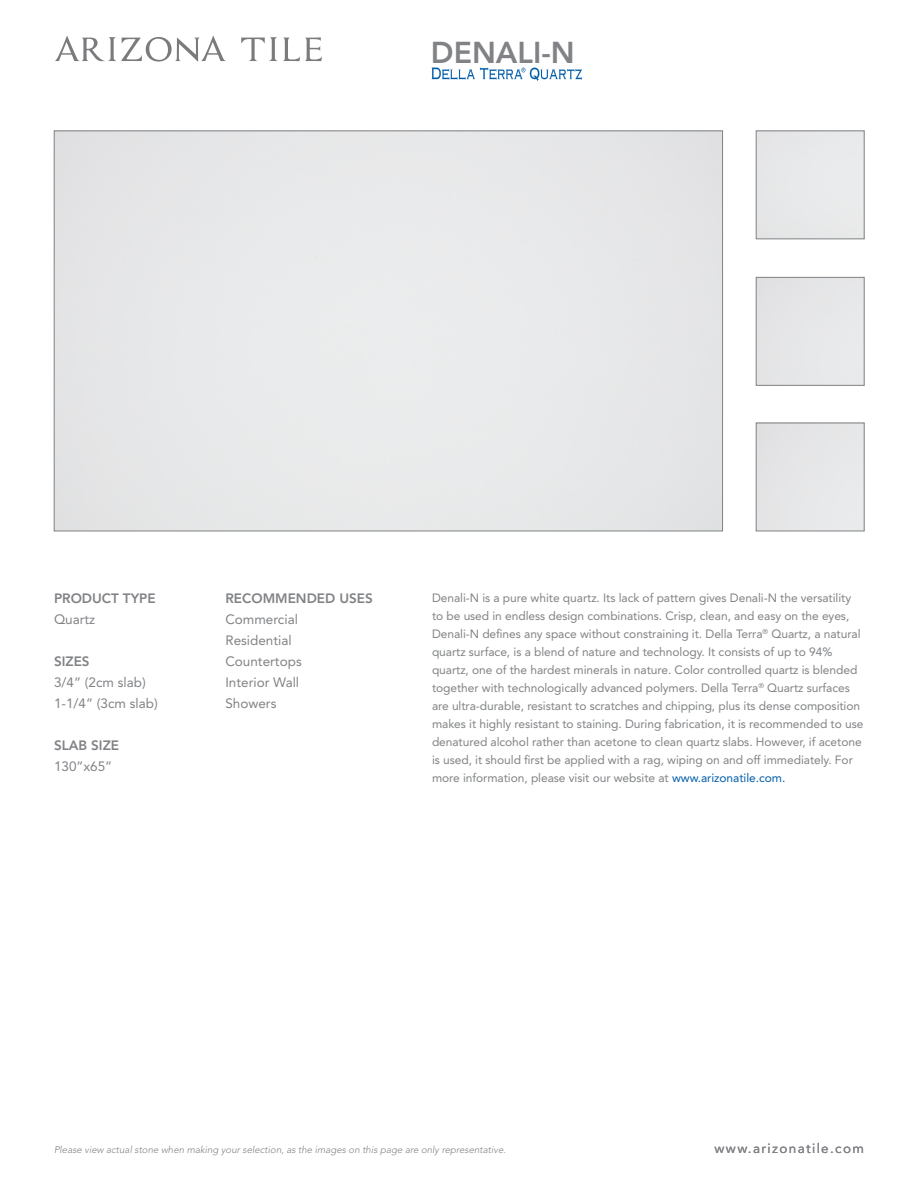
<style>
.page{position:relative;width:918px;height:1188px;background:#fff}
.page>*{position:absolute;margin:0;border:0;box-sizing:border-box;transform-origin:0 0}
.t1{font:800 30px "Avenir LT Std";color:#808285}
.t2{font:13.5px/21px "Avenir LT Std";color:#808285}
.t3{font:800 13.5px "Avenir LT Std";color:#808285}
.t4{font:13.5px "Avenir LT Std";letter-spacing:.1em;color:#808285}
.t5{font:12px/18px "Avenir LT Std";letter-spacing:-.005em;color:#808285}
.t6{font:italic 300 9.75px "Avenir LT Std";color:#808285}
.s1{color:#005daa}
</style>
<div class="page">
<svg style="left:55px;top:35px;width:171px;height:27px"></svg>
<svg style="left:241px;top:37px;width:81px;height:24px"></svg>
<svg style="left:432px;top:68px;width:150px;height:13px"></svg>
<div style="left:756px;top:131px;width:108px;height:108px;border:1px solid #808285"></div>
<div style="left:756px;top:277px;width:108px;height:109px;border:1px solid #808285"></div>
<div style="left:756px;top:423px;width:108px;height:108px;border:1px solid #808285"></div>
<h1 class="t1" style="left:431px;top:34px;width:145px">DENALI-N</h1>
<p class="t3" style="left:54px;top:590px;width:103px">PRODUCT TYPE</p>
<p class="t2" style="left:54px;top:609px;width:43px">Quartz</p>
<p class="t3" style="left:54px;top:653px;width:37px">SIZES</p>
<p class="t2" style="left:54px;top:672px;width:105px">3/4” (2cm slab)<br>1-1/4” (3cm slab)</p>
<p class="t3" style="left:54px;top:737px;width:67px">SLAB SIZE</p>
<p class="t2" style="left:54px;top:756px;width:60px">130”x65”</p>
<p class="t3" style="left:225px;top:590px;width:149px">RECOMMENDED USES</p>
<p class="t2" style="left:225px;top:609px;width:78px">Commercial<br>Residential<br>Countertops<br>Interior Wall<br>Showers</p>
<p class="t5" style="left:432px;top:589px;width:433px">Denali-N is a pure white quartz. Its lack of pattern gives Denali-N the versatility to be used in endless design combinations. Crisp, clean, and easy on the eyes, Denali-N defines any space without constraining it. Della Terra<sup>®</sup> Quartz, a natural quartz surface, is a blend of nature and technology. It consists of up to 94% quartz, one of the hardest minerals in nature. Color controlled quartz is blended together with technologically advanced polymers. Della Terra<sup>®</sup> Quartz surfaces are ultra-durable, resistant to scratches and chipping, plus its dense composition makes it highly resistant to staining. During fabrication, it is recommended to use denatured alcohol rather than acetone to clean quartz slabs. However, if acetone is used, it should first be applied with a rag, wiping on and off immediately. For more information, please visit our website at <span class="s1">www.arizonatile.com.</span></p>
<p class="t6" style="left:54px;top:1144px;width:454px">Please view actual stone when making your selection, as the images on this page are only representative.</p>
<p class="t4" style="left:715px;top:1141px;width:151px">www.arizonatile.com</p>
</div>
